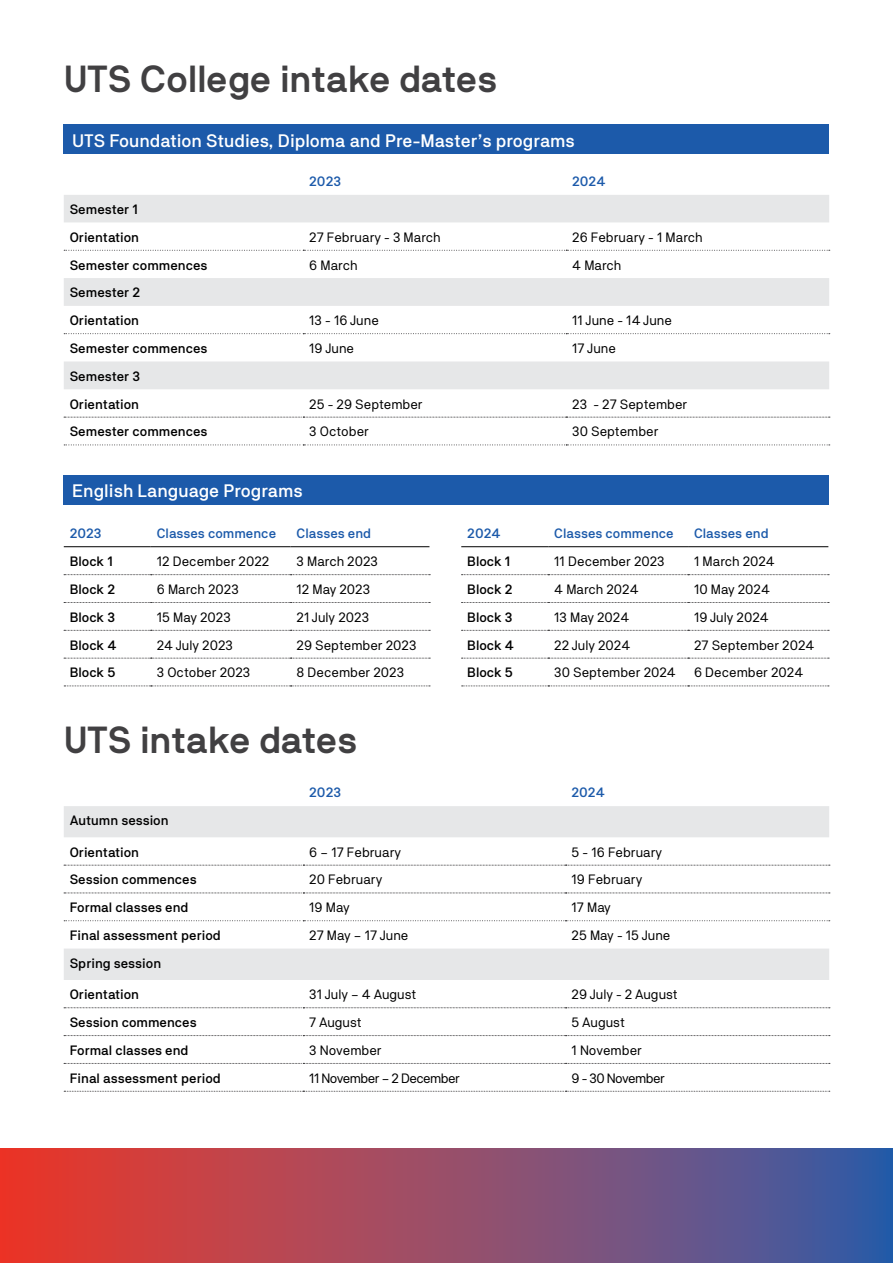
<style>
.page{position:relative;width:893px;height:1263px;background:#fff}
.page>*{position:absolute;margin:0;border:0;box-sizing:border-box;transform-origin:0 0}
.t1{font:700 37.5px "NB International Pro";color:#414042}
.t2{font:500 18px "NB Akademie Std";color:#fff}
.t3{font:13.5px "NB Akademie Std";color:#000}
.t4{font:500 13.5px/27.8px "NB Akademie Std";color:#000}
.t5{font:500 13.5px "NB Akademie Std";color:#1c5aaa}
.t6{font:13.5px "NB Akademie Std";letter-spacing:-.04em;color:#000}
</style>
<div class="page">
<svg style="left:0;top:1148px;width:893px;height:115px;background:#954c68"></svg>
<div style="left:64px;top:475px;width:765px;height:30px;background:#1c5aaa"></div>
<hr style="left:64px;top:546px;width:87px;height:1px;background:#000">
<hr style="left:151px;top:546px;width:140px;height:1px;background:#000">
<hr style="left:291px;top:546px;width:138px;height:1px;background:#000">
<svg style="left:64px;top:574px;width:366px;height:1px"></svg>
<svg style="left:64px;top:602px;width:366px;height:1px"></svg>
<svg style="left:64px;top:630px;width:366px;height:1px"></svg>
<svg style="left:64px;top:658px;width:366px;height:1px"></svg>
<svg style="left:64px;top:685px;width:366px;height:1px"></svg>
<hr style="left:461px;top:546px;width:87px;height:1px;background:#000">
<hr style="left:548px;top:546px;width:140px;height:1px;background:#000">
<hr style="left:688px;top:546px;width:140px;height:1px;background:#000">
<svg style="left:461px;top:574px;width:368px;height:1px"></svg>
<svg style="left:461px;top:602px;width:368px;height:1px"></svg>
<svg style="left:461px;top:630px;width:368px;height:1px"></svg>
<svg style="left:461px;top:658px;width:368px;height:1px"></svg>
<svg style="left:462px;top:685px;width:367px;height:1px"></svg>
<svg style="left:64px;top:806px;width:765px;height:174px"></svg>
<svg style="left:64px;top:865px;width:766px;height:1px"></svg>
<svg style="left:64px;top:1007px;width:766px;height:1px"></svg>
<svg style="left:64px;top:893px;width:766px;height:1px"></svg>
<svg style="left:64px;top:1035px;width:766px;height:1px"></svg>
<svg style="left:64px;top:1063px;width:766px;height:1px"></svg>
<svg style="left:64px;top:920px;width:766px;height:1px"></svg>
<svg style="left:64px;top:1091px;width:766px;height:1px"></svg>
<div style="left:64px;top:124px;width:765px;height:30px;background:#1c5aaa"></div>
<svg style="left:64px;top:195px;width:765px;height:194px"></svg>
<svg style="left:64px;top:250px;width:766px;height:1px"></svg>
<svg style="left:64px;top:333px;width:766px;height:1px"></svg>
<svg style="left:64px;top:417px;width:766px;height:1px"></svg>
<svg style="left:64px;top:445px;width:766px;height:1px"></svg>
<h1 class="t1" style="left:64px;top:57px;width:436px">UTS College intake dates</h1>
<h2 class="t2" style="left:72px;top:130px;width:504px">UTS Foundation Studies, Diploma and Pre-Master’s programs</h2>
<p class="t5" style="left:309px;top:174px;width:33px">2023</p>
<p class="t5" style="left:572px;top:174px;width:35px">2024</p>
<p class="t4" style="left:70px;top:195px;width:71px">Semester 1<br>Orientation</p>
<p class="t3" style="left:309px;top:229px;width:133px">27 February - 3 March</p>
<p class="t3" style="left:572px;top:229px;width:132px">26 February - 1 March</p>
<p class="t4" style="left:70px;top:251px;width:139px">Semester commences</p>
<p class="t3" style="left:309px;top:257px;width:50px">6 March</p>
<p class="t3" style="left:572px;top:257px;width:51px">4 March</p>
<p class="t4" style="left:70px;top:279px;width:72px">Semester 2<br>Orientation</p>
<p class="t3" style="left:309px;top:313px;width:71px">13 - 16 June</p>
<p class="t3" style="left:572px;top:313px;width:101px">11 June - 14 June</p>
<p class="t4" style="left:70px;top:334px;width:139px">Semester commences</p>
<p class="t3" style="left:309px;top:340px;width:46px">19 June</p>
<p class="t3" style="left:572px;top:340px;width:45px">17 June</p>
<p class="t4" style="left:70px;top:362px;width:72px">Semester 3<br>Orientation</p>
<p class="t3" style="left:309px;top:396px;width:115px">25 - 29 September</p>
<p class="t3" style="left:572px;top:396px;width:117px">23 - 27 September</p>
<p class="t4" style="left:70px;top:418px;width:139px">Semester commences</p>
<p class="t3" style="left:309px;top:424px;width:61px">3 October</p>
<p class="t3" style="left:572px;top:424px;width:88px">30 September</p>
<h2 class="t2" style="left:72px;top:481px;width:232px">English Language Programs</h2>
<p class="t5" style="left:70px;top:525px;width:33px">2023</p>
<p class="t5" style="left:157px;top:525px;width:121px">Classes commence</p>
<p class="t5" style="left:297px;top:525px;width:76px">Classes end</p>
<p class="t4" style="left:70px;top:547px;width:45px">Block 1</p>
<p class="t3" style="left:157px;top:554px;width:114px">12 December 2022</p>
<p class="t3" style="left:297px;top:554px;width:83px">3 March 2023</p>
<p class="t4" style="left:70px;top:575px;width:47px">Block 2</p>
<p class="t3" style="left:157px;top:581px;width:84px">6 March 2023</p>
<p class="t3" style="left:297px;top:581px;width:75px">12 May 2023</p>
<p class="t4" style="left:70px;top:603px;width:47px">Block 3</p>
<p class="t3" style="left:157px;top:609px;width:76px">15 May 2023</p>
<p class="t3" style="left:297px;top:609px;width:74px">21 July 2023</p>
<p class="t4" style="left:70px;top:631px;width:48px">Block 4</p>
<p class="t3" style="left:157px;top:637px;width:78px">24 July 2023</p>
<p class="t3" style="left:297px;top:637px;width:121px">29 September 2023</p>
<p class="t4" style="left:70px;top:659px;width:47px">Block 5</p>
<p class="t3" style="left:157px;top:665px;width:95px">3 October 2023</p>
<p class="t3" style="left:297px;top:665px;width:109px">8 December 2023</p>
<h1 class="t1" style="left:64px;top:718px;width:296px">UTS intake dates</h1>
<p class="t5" style="left:467px;top:525px;width:35px">2024</p>
<p class="t5" style="left:554px;top:525px;width:121px">Classes commence</p>
<p class="t5" style="left:694px;top:525px;width:76px">Classes end</p>
<p class="t4" style="left:467px;top:547px;width:45px">Block 1</p>
<p class="t3" style="left:554px;top:554px;width:112px">11 December 2023</p>
<p class="t3" style="left:694px;top:554px;width:82px">1 March 2024</p>
<p class="t4" style="left:467px;top:575px;width:47px">Block 2</p>
<p class="t3" style="left:554px;top:581px;width:86px">4 March 2024</p>
<p class="t3" style="left:694px;top:581px;width:78px">10 May 2024</p>
<p class="t4" style="left:467px;top:603px;width:47px">Block 3</p>
<p class="t3" style="left:554px;top:609px;width:77px">13 May 2024</p>
<p class="t3" style="left:694px;top:609px;width:76px">19 July 2024</p>
<p class="t4" style="left:467px;top:631px;width:48px">Block 4</p>
<p class="t3" style="left:554px;top:637px;width:78px">22 July 2024</p>
<p class="t3" style="left:694px;top:637px;width:122px">27 September 2024</p>
<p class="t4" style="left:467px;top:659px;width:47px">Block 5</p>
<p class="t3" style="left:554px;top:665px;width:123px">30 September 2024</p>
<p class="t3" style="left:694px;top:665px;width:111px">6 December 2024</p>
<p class="t5" style="left:309px;top:785px;width:33px">2023</p>
<p class="t5" style="left:572px;top:785px;width:35px">2024</p>
<p class="t4" style="left:70px;top:806px;width:100px">Autumn session</p>
<p class="t4" style="left:70px;top:838px;width:71px">Orientation</p>
<p class="t3" style="left:309px;top:844px;width:93px">6 – 17 February</p>
<p class="t3" style="left:572px;top:844px;width:92px">5 - 16 February</p>
<p class="t4" style="left:70px;top:866px;width:128px">Session commences</p>
<p class="t3" style="left:309px;top:872px;width:75px">20 February</p>
<p class="t3" style="left:572px;top:872px;width:72px">19 February</p>
<p class="t4" style="left:70px;top:893px;width:120px">Formal classes end</p>
<p class="t3" style="left:309px;top:900px;width:42px">19 May</p>
<p class="t3" style="left:572px;top:900px;width:41px">17 May</p>
<p class="t4" style="left:70px;top:921px;width:153px">Final assessment period</p>
<p class="t3" style="left:309px;top:927px;width:101px">27 May – 17 June</p>
<p class="t3" style="left:572px;top:927px;width:100px">25 May - 15 June</p>
<p class="t4" style="left:70px;top:949px;width:93px">Spring session</p>
<p class="t4" style="left:70px;top:981px;width:71px">Orientation</p>
<p class="t3" style="left:309px;top:987px;width:109px">31 July – 4 August</p>
<p class="t3" style="left:572px;top:987px;width:108px">29 July - 2 August</p>
<p class="t4" style="left:70px;top:1008px;width:128px">Session commences</p>
<p class="t3" style="left:309px;top:1014px;width:54px">7 August</p>
<p class="t3" style="left:572px;top:1014px;width:55px">5 August</p>
<p class="t4" style="left:70px;top:1036px;width:120px">Formal classes end</p>
<p class="t3" style="left:309px;top:1042px;width:74px">3 November</p>
<p class="t3" style="left:572px;top:1042px;width:72px">1 November</p>
<p class="t4" style="left:70px;top:1064px;width:153px">Final assessment period</p>
<p class="t6" style="left:309px;top:1070px;width:152px">11 November – 2 December</p>
<p class="t6" style="left:572px;top:1070px;width:95px">9 - 30 November</p>
</div>
